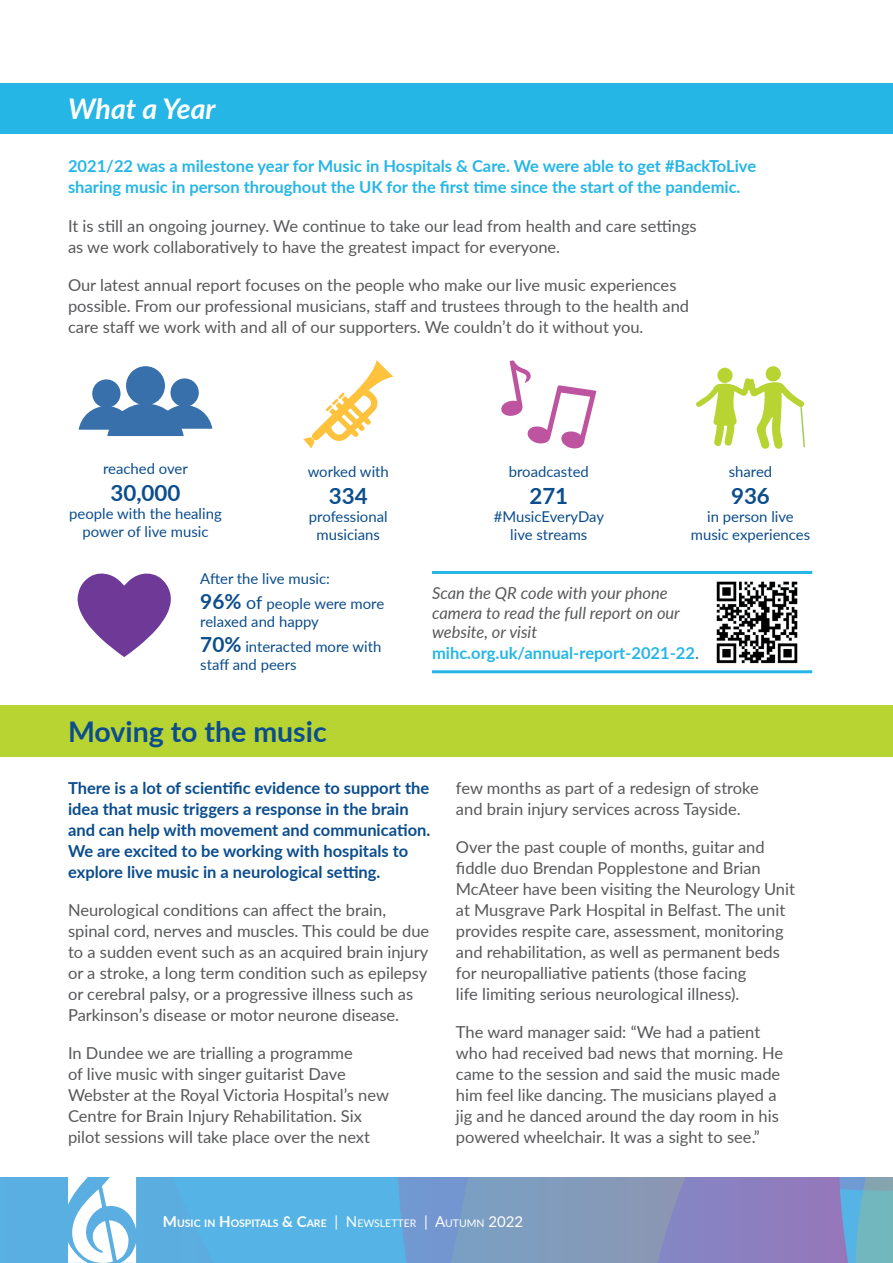
<style>
.page{position:relative;width:893px;height:1263px;background:#fff}
.page>*{position:absolute;margin:0;border:0;box-sizing:border-box;transform-origin:0 0}
.t1{font:700 28.5px "Lato";color:#0b4d8d}
.t2{font:italic 700 28.5px "Lato";color:#fff}
.t3{font:700 22.35px "Lato";color:#0b4d8d}
.t4{font:16.5px/21px "Lato";color:#57585a}
.t5{font:700 16.5px/21px "Lato";color:#0b4d8d}
.t6{font:700 16.5px/21px "Lato";color:#26b6e6}
.t7{font:italic 16.5px/20.2px "Lato";color:#57585a}
.t8{font:14.85px/17.9px "Lato";color:#0b4d8d;text-align:center}
.t9{font:700 10.5px "Lato";color:#fff}
.s1{font-weight:700;font-size:20.85px}
.s2{font-size:17.85px}
.s3{font-weight:700;font-style:normal;color:#26b6e6}
.s4{font-style:normal}
.s5{font-size:15px}
.s6{font-weight:400;font-size:15px}
.s7{font-weight:400}
</style>
<div class="page">
<div style="left:0;top:83px;width:893px;height:51px;background:#26b6e6"></div>
<svg style="left:0;top:1178px;width:893px;height:85px;background:#709fce"></svg>
<svg style="left:68px;top:1177px;width:68px;height:86px"></svg>
<div style="left:0;top:705px;width:893px;height:51px;background:#b8d432"></div>
<hr style="left:432px;top:670px;width:380px;height:3px;background:#26b6e6">
<hr style="left:432px;top:571px;width:380px;height:3px;background:#26b6e6">
<img style="left:716px;top:581px;width:82px;height:83px">
<div style="left:126px;top:366px;width:39px;height:39px;background:#3870ac;border-radius:50%"></div>
<div style="left:170px;top:378px;width:29px;height:29px;background:#3870ac;border-radius:50%"></div>
<svg style="left:79px;top:403px;width:133px;height:33px"></svg>
<div style="left:92px;top:379px;width:29px;height:29px;background:#3870ac;border-radius:50%"></div>
<svg style="left:303px;top:360px;width:90px;height:88px"></svg>
<svg style="left:501px;top:360px;width:96px;height:89px"></svg>
<div style="left:766px;top:366px;width:15px;height:15px;background:#b8d432;border-radius:50%"></div>
<div style="left:717px;top:368px;width:16px;height:15px;background:#b8d432;border-radius:50%"></div>
<svg style="left:696px;top:378px;width:109px;height:71px"></svg>
<svg style="left:78px;top:573px;width:93px;height:84px"></svg>
<h1 class="t2" style="left:68px;top:92px;width:149px">What a Year</h1>
<p class="t6" style="left:68px;top:155px;width:690px">2021/22 was a milestone year for Music in Hospitals &amp; Care. We were able to get #BackToLive sharing music in person throughout the UK for the first time since the start of the pandemic.</p>
<p class="t4" style="left:68px;top:214px;width:630px">It is still an ongoing journey. We continue to take our lead from health and care settings as we work collaboratively to have the greatest impact for everyone.</p>
<p class="t4" style="left:68px;top:273px;width:623px">Our latest annual report focuses on the people who make our live music experiences possible. From our professional musicians, staff and trustees through to the health and care staff we work with and all of our supporters. We couldn’t do it without you.</p>
<p class="t8" style="left:103px;top:459px;width:86px">reached over</p>
<h2 class="t3" style="left:111px;top:485px;width:71px">30,000</h2>
<p class="t8" style="left:69px;top:504px;width:154px">people with the healing power of live music</p>
<p class="t8" style="left:308px;top:462px;width:83px">worked with</p>
<h2 class="t3" style="left:329px;top:487px;width:40px">334</h2>
<p class="t8" style="left:309px;top:509px;width:80px">professional musicians</p>
<p class="t8" style="left:200px;top:566px;width:185px;line-height:25px;text-align:left">After the live music:<br><span class="s1">96%</span> <span class="s2">of</span> people were more</p>
<p class="t8" style="left:200px;top:609px;width:183px;line-height:25px;text-align:left">relaxed and happy<br><span class="s1">70%</span> interacted more with</p>
<p class="t8" style="left:200px;top:655px;width:98px">staff and peers</p>
<h1 class="t1" style="left:68px;top:721px;width:260px">Moving to the music</h1>
<p class="t8" style="left:509px;top:464px;width:82px">broadcasted</p>
<h2 class="t3" style="left:529px;top:487px;width:40px">271</h2>
<p class="t8" style="left:494px;top:507px;width:112px">#MusicEveryDay live streams</p>
<p class="t8" style="left:729px;top:464px;width:45px">shared</p>
<h2 class="t3" style="left:731px;top:487px;width:40px">936</h2>
<p class="t8" style="left:691px;top:507px;width:121px">in person live music experiences</p>
<p class="t7" style="left:432px;top:584px;width:268px">Scan the QR code with your phone camera to read the full report on our website, or visit <span class="s3">mihc.org.uk/annual-report-2021-22</span><span class="s4">.</span></p>
<p class="t5" style="left:68px;top:777px;width:364px">There is a lot of scientific evidence to support the idea that music triggers a response in the brain and can help with movement and communication.<br>We are excited to be working with hospitals to explore live music in a neurological setting.</p>
<p class="t4" style="left:68px;top:899px;width:363px">Neurological conditions can affect the brain, spinal cord, nerves and muscles. This could be due to a sudden event such as an acquired brain injury or a stroke, a long term condition such as epilepsy or cerebral palsy, or a progressive illness such as Parkinson’s disease or motor neurone disease.</p>
<p class="t4" style="left:68px;top:1042px;width:322px">In Dundee we are trialling a programme<br>of live music with singer guitarist Dave Webster at the Royal Victoria Hospital’s new Centre for Brain Injury Rehabilitation. Six pilot sessions will take place over the next</p>
<p class="t4" style="left:456px;top:777px;width:304px">few months as part of a redesign of stroke and brain injury services across Tayside.</p>
<p class="t4" style="left:456px;top:836px;width:341px">Over the past couple of months, guitar and fiddle duo Brendan Popplestone and Brian McAteer have been visiting the Neurology Unit at Musgrave Park Hospital in Belfast. The unit provides respite care, assessment, monitoring and rehabilitation, as well as permanent beds for neuropalliative patients (those facing<br>life limiting serious neurological illness).</p>
<p class="t4" style="left:456px;top:1021px;width:329px">The ward manager said: “We had a patient who had received bad news that morning. He came to the session and said the music made him feel like dancing. The musicians played a jig and he danced around the day room in his powered wheelchair. It was a sight to see.”</p>
<p class="t9" style="left:163px;top:1217px;width:362px"><span class="s5">M</span>USIC IN <span class="s5">H</span>OSPITALS <span class="s5">&amp; C</span>ARE <span class="s6">| N</span><span class="s7">EWSLETTER</span> <span class="s6">| A</span><span class="s7">UTUMN</span> <span class="s6">2022</span></p>
</div>
